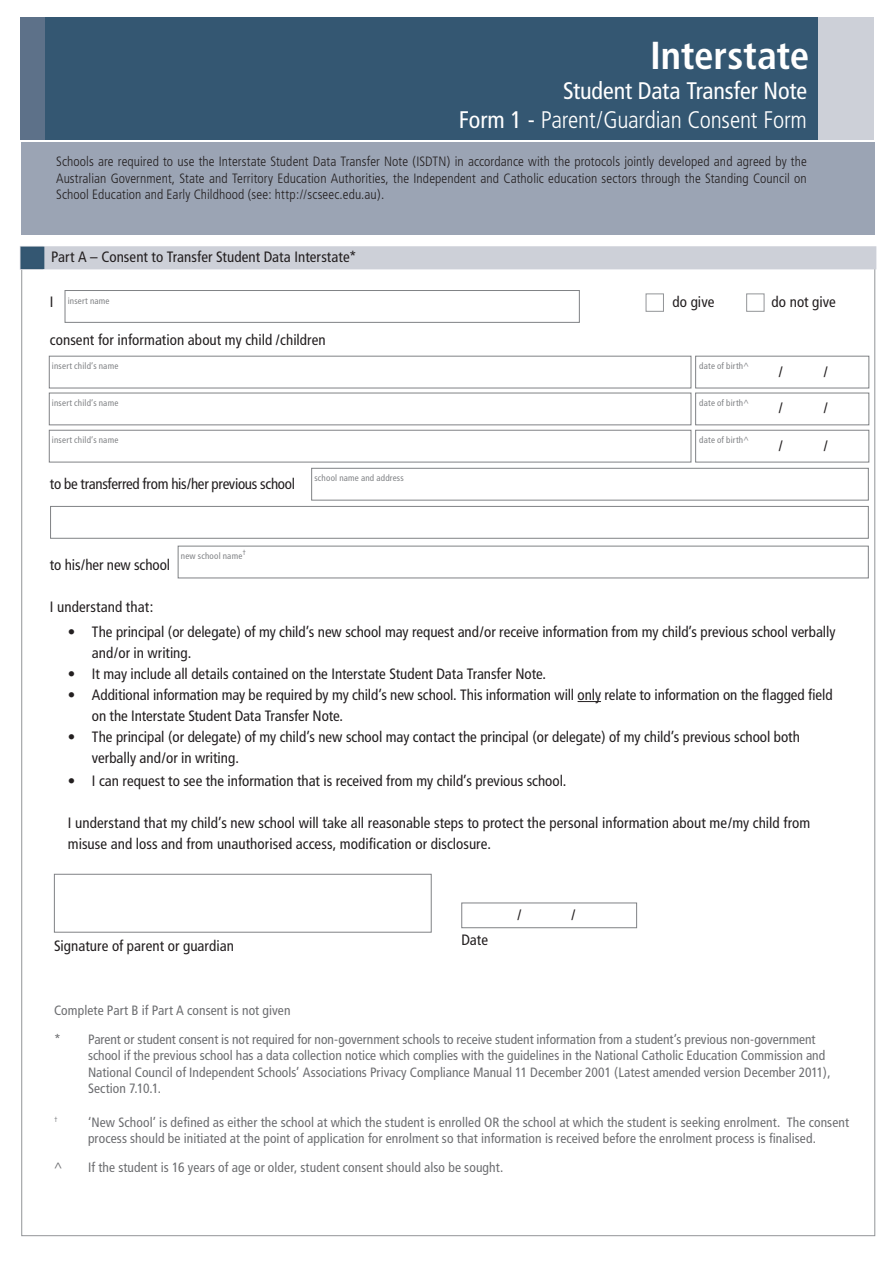
<style>
.page{position:relative;width:893px;height:1263px;background:#fff}
.page>*{position:absolute;margin:0;border:0;box-sizing:border-box;transform-origin:0 0}
.t1{font:700 condensed 39px "Frutiger";letter-spacing:-.005em;color:#fff}
.t2{font:condensed 24px/28.8px "Frutiger";letter-spacing:-.005em;color:#fff;text-align:right}
.t3{font:condensed 15px/21px "Frutiger";color:#231f20}
.t4{font:condensed 15px "Frutiger";letter-spacing:-.02em;color:#231f20}
.t5{font:condensed 13.5px/16.2px "Frutiger";letter-spacing:.005em;color:#6d6e71}
.t6{font:300 condensed 13.5px/16.5px "Frutiger";letter-spacing:.01em;color:#231f20;text-align:justify}
.t7{font:condensed 9px "Frutiger";letter-spacing:.02em;color:#808285}
.t8{font:condensed 7.5px "Frutiger";color:#808285}
.s1{font-weight:300}
</style>
<div class="page">
<div style="left:21px;top:17px;width:852px;height:123px;background:#345772"></div>
<div style="left:20px;top:246px;width:856px;height:23px;background:#cdd0d8;border:2px solid #cdd0d8"></div>
<svg style="left:20px;top:246px;width:23px;height:24px"></svg>
<svg style="left:578px;top:701px;width:23px;height:1px"></svg>
<div style="left:21px;top:142px;width:853px;height:93px;background:#9ba4b4"></div>
<div style="left:819px;top:17px;width:55px;height:123px;background:#cdd0d8"></div>
<div style="left:21px;top:17px;width:24px;height:123px;background:#5d7189"></div>
<div style="left:21px;top:247px;width:23px;height:22px;background:#345772"></div>
<div style="left:54px;top:874px;width:378px;height:58px;background:#fff;border:1px solid #808285"></div>
<div style="left:65px;top:290px;width:515px;height:33px;background:#fff;border:1px solid #808285"></div>
<div style="left:49px;top:356px;width:642px;height:32px;background:#fff;border:1px solid #808285"></div>
<div style="left:695px;top:356px;width:174px;height:32px;background:#fff;border:1px solid #808285"></div>
<div style="left:311px;top:468px;width:558px;height:32px;background:#fff;border:1px solid #808285"></div>
<div style="left:178px;top:546px;width:691px;height:32px;background:#fff;border:1px solid #808285"></div>
<div style="left:461px;top:902px;width:176px;height:26px;background:#fff;border:1px solid #808285"></div>
<div style="left:646px;top:293px;width:18px;height:19px;border:1px solid #939598"></div>
<div style="left:746px;top:293px;width:18px;height:19px;border:1px solid #939598"></div>
<div style="left:49px;top:393px;width:642px;height:32px;background:#fff;border:1px solid #808285"></div>
<div style="left:695px;top:393px;width:174px;height:32px;background:#fff;border:1px solid #808285"></div>
<div style="left:49px;top:430px;width:642px;height:32px;background:#fff;border:1px solid #808285"></div>
<div style="left:695px;top:430px;width:174px;height:32px;background:#fff;border:1px solid #808285"></div>
<div style="left:50px;top:506px;width:819px;height:33px;background:#fff;border:1px solid #808285"></div>
<h1 class="t1" style="left:650px;top:32px;width:161px">Interstate</h1>
<h2 class="t2" style="left:459px;top:76px;width:350px">Student Data Transfer Note<br>Form 1 - <span class="s1">Parent/Guardian Consent Form</span></h2>
<p class="t6" style="left:56px;top:153px;width:752px">Schools are required to use the Interstate Student Data Transfer Note (ISDTN) in accordance with the protocols jointly developed and agreed by the Australian Government, State and Territory Education Authorities, the Independent and Catholic education sectors through the Standing Council on School Education and Early Childhood (see: http://scseec.edu.au).</p>
<p class="t3" style="left:51px;top:247px;width:307px">Part A – Consent to Transfer Student Data Interstate*</p>
<p class="t3" style="left:50px;top:291px;width:5px">I</p>
<p class="t3" style="left:672px;top:291px;width:43px">do give</p>
<p class="t3" style="left:771px;top:291px;width:66px">do not give</p>
<p class="t3" style="left:50px;top:329px;width:277px">consent for information about my child /children</p>
<p class="t7" style="left:68px;top:295px;width:43px">insert name</p>
<p class="t7" style="left:52px;top:361px;width:68px">insert child’s name</p>
<p class="t7" style="left:699px;top:361px;width:51px">date of birth^</p>
<p class="t7" style="left:52px;top:398px;width:68px">insert child’s name</p>
<p class="t7" style="left:699px;top:398px;width:51px">date of birth^</p>
<p class="t7" style="left:52px;top:435px;width:68px">insert child’s name</p>
<p class="t7" style="left:699px;top:435px;width:51px">date of birth^</p>
<p class="t4" style="left:50px;top:475px;width:247px">to be transferred from his/her previous school</p>
<p class="t7" style="left:314px;top:473px;width:91px">school name and address</p>
<p class="t3" style="left:779px;top:361px;width:5px">/</p>
<p class="t3" style="left:824px;top:361px;width:5px">/</p>
<p class="t3" style="left:779px;top:398px;width:5px">/</p>
<p class="t3" style="left:824px;top:398px;width:5px">/</p>
<p class="t3" style="left:779px;top:435px;width:5px">/</p>
<p class="t3" style="left:824px;top:435px;width:5px">/</p>
<p class="t8" style="left:243px;top:548px;width:5px">†</p>
<p class="t7" style="left:181px;top:551px;width:63px">new school name</p>
<p class="t3" style="left:50px;top:554px;width:122px">to his/her new school</p>
<p class="t3" style="left:50px;top:596px;width:105px">I understand that:</p>
<p class="t3" style="left:92px;top:621px;width:745px;text-indent:-24px">• The principal (or delegate) of my child’s new school may request and/or receive information from my child’s previous school verbally and/or in writing.</p>
<p class="t3" style="left:68px;top:663px;width:480px">• It may include all details contained on the Interstate Student Data Transfer Note.</p>
<p class="t3" style="left:92px;top:684px;width:742px;text-indent:-24px">• Additional information may be required by my child’s new school. This information will only relate to information on the flagged field on the Interstate Student Data Transfer Note.</p>
<p class="t3" style="left:92px;top:726px;width:709px;text-indent:-24px">• The principal (or delegate) of my child’s new school may contact the principal (or delegate) of my child’s previous school both verbally and/or in writing.</p>
<p class="t3" style="left:68px;top:770px;width:500px">• I can request to see the information that is received from my child’s previous school.</p>
<p class="t3" style="left:68px;top:813px;width:744px">I understand that my child’s new school will take all reasonable steps to protect the personal information about me/my child from misuse and loss and from unauthorised access, modification or disclosure.</p>
<p class="t3" style="left:54px;top:935px;width:181px">Signature of parent or guardian</p>
<p class="t3" style="left:461px;top:930px;width:28px">Date</p>
<p class="t3" style="left:517px;top:905px;width:5px">/</p>
<p class="t3" style="left:571px;top:905px;width:5px">/</p>
<p class="t5" style="left:54px;top:996px;width:763px;line-height:29.2px">Complete Part B if Part A consent is not given<br>* Parent or student consent is not required for non-government schools to receive student information from a student’s previous non-government</p>
<p class="t5" style="left:88px;top:1048px;width:744px">school if the previous school has a data collection notice which complies with the guidelines in the National Catholic Education Commission and<br>National Council of Independent Schools’ Associations Privacy Compliance Manual 11 December 2001 (Latest amended version December 2011),<br>Section 7.10.1.</p>
<p class="t8" style="left:54px;top:1115px;width:5px">†</p>
<p class="t5" style="left:88px;top:1114px;width:763px">‘New School’ is defined as either the school at which the student is enrolled OR the school at which the student is seeking enrolment. The consent process should be initiated at the point of application for enrolment so that information is received before the enrolment process is finalised.</p>
<p class="t5" style="left:54px;top:1159px;width:10px">^</p>
<p class="t5" style="left:88px;top:1159px;width:417px">If the student is 16 years of age or older, student consent should also be sought.</p>
</div>
